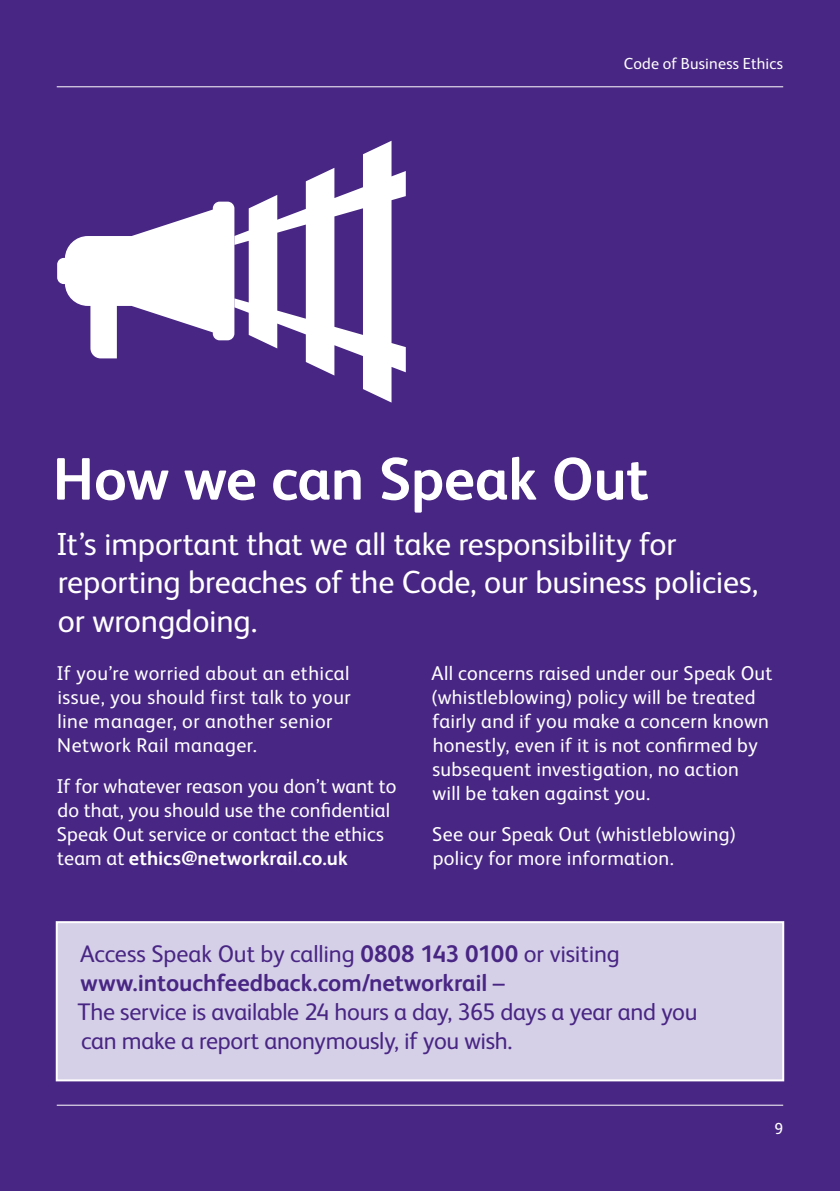
<style>
.page{position:relative;width:840px;height:1191px;background:#fff}
.page>*{position:absolute;margin:0;border:0;box-sizing:border-box;transform-origin:0 0}
.t1{font:700 60px "Network Rail Sans";letter-spacing:-.005em;color:#fff}
.t2{font:32px/38.4px "Network Rail Sans";letter-spacing:-.005em;color:#fff}
.t3{font:24px/28.8px "Network Rail Sans";letter-spacing:-.01em;color:#482683}
.t4{font:20px/24px "Network Rail Sans";letter-spacing:.015em;color:#fff}
.t5{font:16px "Network Rail Sans";letter-spacing:.015em;color:#fff}
.s1{font-weight:700}
</style>
<div class="page">
<div style="left:0;top:0;width:839px;height:1191px;background:#482683"></div>
<svg style="left:234px;top:141px;width:171px;height:261px"></svg>
<svg style="left:57px;top:202px;width:177px;height:156px"></svg>
<hr style="left:57px;top:86px;width:725px;height:1px;background:#fff">
<hr style="left:57px;top:1104px;width:725px;height:1px;background:#fff">
<div style="left:56px;top:921px;width:727px;height:160px;background:#d6cfe8;border:2px solid #fff"></div>
<p class="t5" style="left:623px;top:53px;width:161px">Code of Business Ethics</p>
<h1 class="t1" style="left:53px;top:438px;width:597px">How we can Speak Out</h1>
<h2 class="t2" style="left:56px;top:523px;width:703px">It’s important that we all take responsibility for reporting breaches of the Code, our business policies, or wrongdoing.</h2>
<p class="t4" style="left:56px;top:659px;width:296px">If you’re worried about an ethical issue, you should first talk to your line manager, or another senior<br>Network Rail manager.</p>
<p class="t4" style="left:56px;top:772px;width:341px">If for whatever reason you don’t want to do that, you should use the confidential Speak Out service or contact the ethics team at <span class="s1">ethics@networkrail.co.uk</span></p>
<p class="t4" style="left:431px;top:659px;width:342px">All concerns raised under our Speak Out (whistleblowing) policy will be treated fairly and if you make a concern known honestly, even if it is not confirmed by subsequent investigation, no action<br>will be taken against you.</p>
<p class="t4" style="left:432px;top:820px;width:305px">See our Speak Out (whistleblowing) policy for more information.</p>
<p class="t3" style="left:77px;top:938px;width:621px">Access Speak Out by calling <span class="s1">0808 143 0100</span> or visiting <span class="s1">www.intouchfeedback.com/networkrail</span> –<br>The service is available 24 hours a day, 365 days a year and you can make a report anonymously, if you wish.</p>
<p class="t5" style="left:774px;top:1118px;width:10px">9</p>
</div>
